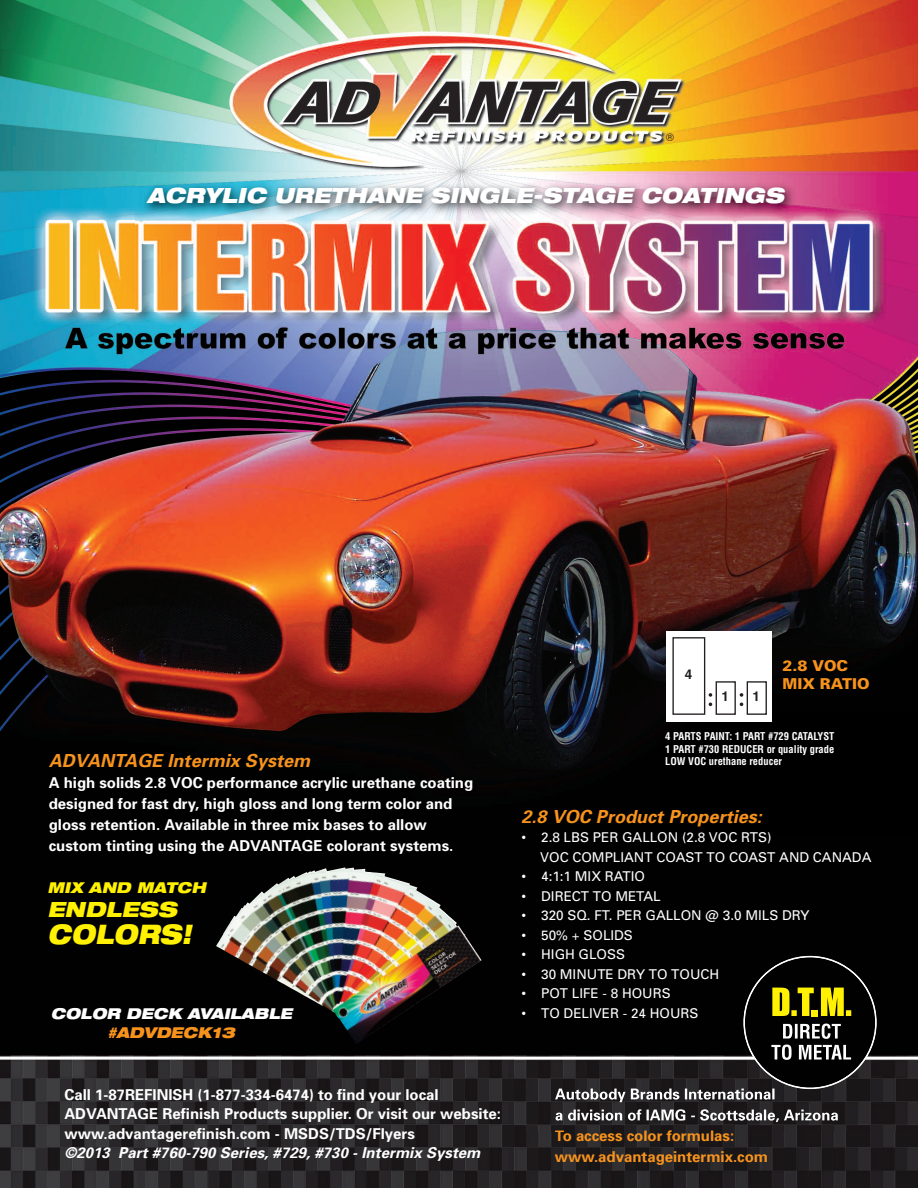
<style>
.page{position:relative;width:918px;height:1188px;background:#fff}
.page>*{position:absolute;margin:0;border:0;box-sizing:border-box;transform-origin:0 0}
.t1{font:italic 900 expanded 27px "Helvetica Neue";letter-spacing:.005em;color:#fff101;scale:.85 1}
.t2{font:italic 900 expanded 21px "Helvetica Neue";letter-spacing:.005em;color:#fff;scale:.95 1}
.t3{font:italic 900 expanded 21px "Helvetica Neue";letter-spacing:.005em;color:#fff101;scale:.95 1}
.t4{font:italic 700 18px "Univers";letter-spacing:.005em;color:#f7931d}
.t5{font:700 15px/21px "Univers";color:#fff}
.t6{font:italic 700 15px "Univers";letter-spacing:.005em;color:#fff}
.t7{font:700 15px/21px "Univers";color:#f7931d}
.t8{font:italic 900 expanded 15px "Helvetica Neue";letter-spacing:.005em;color:#fff;scale:.95 1}
.t9{font:900 15px/18px "Univers";color:#f7931d}
.t10{font:italic 900 expanded 15px "Helvetica Neue";letter-spacing:.005em;color:#fff101;scale:.95 1}
.t11{font:italic 900 expanded 15px "Helvetica Neue";letter-spacing:.005em;color:#f7931d;scale:.95 1}
.t12{font:13.5px/19.5px "Univers";color:#fff}
.t13{font:700 13.5px "Helvetica";color:#231f20}
.t14{font:700 condensed 10.5px/12.6px "Helvetica";color:#fff;text-align:justify}
.t15{font:10.5px "Helvetica";color:#231f20}
</style>
<div class="page">
<img style="left:0;top:0;width:918px;height:1188px">
<img style="left:37px;top:746px;width:457px;height:198px">
<div style="left:658px;top:712px;width:260px;height:90px;background:#000"></div>
<div style="left:666px;top:631px;width:106px;height:90px;background:#fff"></div>
<div style="left:672px;top:637px;width:33px;height:78px;border:1px solid #231f20"></div>
<div style="left:716px;top:681px;width:20px;height:34px;border:1px solid #231f20"></div>
<svg style="left:709px;top:693px;width:3px;height:4px"></svg>
<div style="left:747px;top:681px;width:20px;height:34px;border:1px solid #231f20"></div>
<svg style="left:740px;top:693px;width:3px;height:4px"></svg>
<div style="left:776px;top:652px;width:142px;height:63px;background:#010101"></div>
<img style="left:515px;top:802px;width:403px;height:330px">
<img style="left:555px;top:1088px;width:124px;height:14px">
<img style="left:556px;top:1109px;width:161px;height:12px">
<img style="left:555px;top:1130px;width:127px;height:2px">
<svg style="left:743px;top:956px;width:134px;height:133px;background:#1e1d11"></svg>
<img style="left:821px;top:988px;width:30px;height:28px">
<img style="left:783px;top:1024px;width:58px;height:15px">
<img style="left:771px;top:1045px;width:80px;height:15px">
<img style="left:135px;top:154px;width:783px;height:158px">
<img style="left:236px;top:867px;width:174px;height:50px">
<p class="t15" style="left:666px;top:132px;width:9px">®</p>
<h2 class="t2" style="left:147px;top:187px;width:672px">ACRYLIC URETHANE SINGLE-STAGE COATINGS</h2>
<p class="t4" style="left:49px;top:754px;width:263px">ADVANTAGE Intermix System</p>
<p class="t5" style="left:49px;top:774px;width:426px">A high solids 2.8 VOC performance acrylic urethane coating designed for fast dry, high gloss and long term color and gloss retention. Available in three mix bases to allow custom tinting using the ADVANTAGE colorant systems.</p>
<p class="t10" style="left:48px;top:881px;width:168px">MIX AND MATCH</p>
<h2 class="t3" style="left:48px;top:901px;width:138px">ENDLESS</h2>
<h1 class="t1" style="left:48px;top:923px;width:171px">COLORS!</h1>
<p class="t8" style="left:51px;top:1007px;width:255px">COLOR DECK AVAILABLE</p>
<p class="t11" style="left:108px;top:1027px;width:135px">#ADVDECK13</p>
<p class="t5" style="left:64px;top:1086px;width:438px;line-height:19.5px">Call 1-87REFINISH (1-877-334-6474) to find your local<br>ADVANTAGE Refinish Products supplier. Or visit our website: www.advantagerefinish.com - MSDS/TDS/Flyers</p>
<p class="t6" style="left:64px;top:1147px;width:418px">©2013 Part #760-790 Series, #729, #730 - Intermix System</p>
<p class="t13" style="left:685px;top:666px;width:9px">4</p>
<p class="t13" style="left:721px;top:689px;width:9px">1</p>
<p class="t13" style="left:752px;top:689px;width:9px">1</p>
<p class="t9" style="left:783px;top:658px;width:89px">2.8 VOC<br>MIX RATIO</p>
<p class="t14" style="left:665px;top:730px;width:171px">4 PARTS PAINT: 1 PART #729 CATALYST 1 PART #730 REDUCER or quality grade LOW VOC urethane reducer</p>
<p class="t4" style="left:522px;top:810px;width:242px">2.8 VOC Product Properties:</p>
<p class="t12" style="left:540px;top:829px;width:333px;text-indent:-19px">• 2.8 LBS PER GALLON (2.8 VOC RTS)<br>VOC COMPLIANT COAST TO COAST AND CANADA</p>
<p class="t12" style="left:522px;top:868px;width:125px">• 4:1:1 MIX RATIO</p>
<p class="t12" style="left:522px;top:888px;width:141px">• DIRECT TO METAL</p>
<p class="t12" style="left:522px;top:907px;width:290px">• 320 SQ. FT. PER GALLON @ 3.0 MILS DRY</p>
<p class="t12" style="left:522px;top:927px;width:113px">• 50% + SOLIDS</p>
<p class="t12" style="left:522px;top:946px;width:105px">• HIGH GLOSS</p>
<p class="t12" style="left:521px;top:966px;width:199px">• 30 MINUTE DRY TO TOUCH</p>
<p class="t12" style="left:521px;top:985px;width:151px">• POT LIFE - 8 HOURS</p>
<p class="t12" style="left:521px;top:1005px;width:179px">• TO DELIVER - 24 HOURS</p>
<p class="t7" style="left:555px;top:1127px;width:215px">To access color formulas: www.advantageintermix.com</p>
</div>
